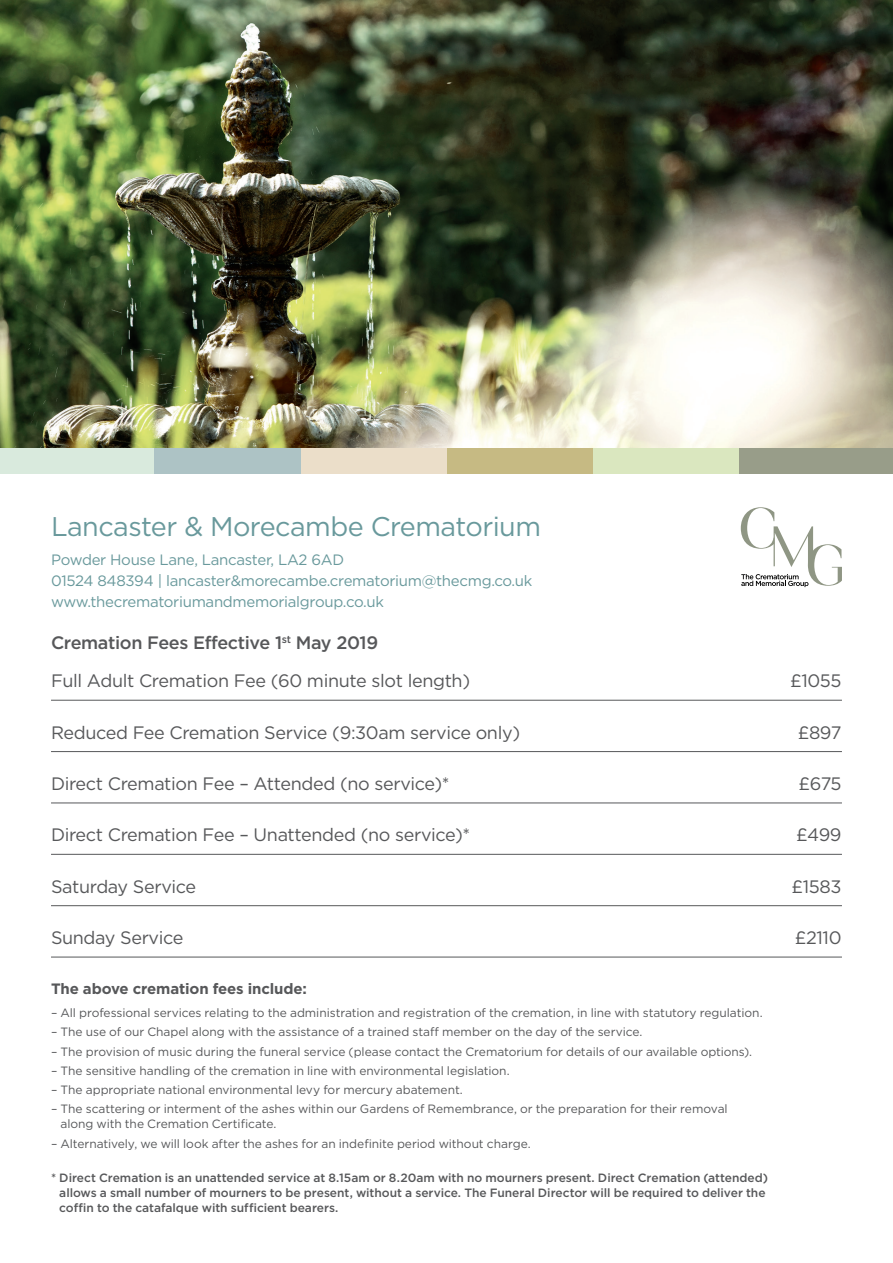
<style>
.page{position:relative;width:893px;height:1263px;background:#fff}
.page>*{position:absolute;margin:0;border:0;box-sizing:border-box;transform-origin:0 0}
.t1{font:27px "Gotham";letter-spacing:-.02em;color:#69999c}
.t2{font:18px "Gotham";letter-spacing:-.02em;color:#57585a}
.t3{font:500 18px "Gotham";letter-spacing:-.02em;color:#57585a}
.t4{font:15px/21px "Gotham";letter-spacing:-.02em;color:#69999c}
.Body_7_6_9{font:700 15px "Gotham";letter-spacing:-.01em;color:#57585a}
.Body_7_6_9-2{font:12px/15px "Gotham";letter-spacing:-.005em;color:#57585a}
.Body_7_6_9-3{font:500 12px/15px "Gotham";color:#57585a}
</style>
<div class="page">
<img style="left:0;top:0;width:893px;height:448px">
<div style="left:739px;top:448px;width:154px;height:26px;background:#989d89"></div>
<div style="left:593px;top:448px;width:146px;height:26px;background:#dae7bf"></div>
<div style="left:446px;top:448px;width:147px;height:26px;background:#c6ba83"></div>
<div style="left:300px;top:448px;width:146px;height:26px;background:#ebdec9"></div>
<div style="left:154px;top:448px;width:146px;height:26px;background:#adc3c5"></div>
<div style="left:0;top:448px;width:154px;height:26px;background:#d9eadd"></div>
<hr style="left:51px;top:700px;width:791px;height:1px;background:#57585a">
<hr style="left:51px;top:751px;width:791px;height:1px;background:#57585a">
<hr style="left:51px;top:803px;width:791px;height:1px;background:#57585a">
<hr style="left:51px;top:854px;width:791px;height:1px;background:#57585a">
<hr style="left:51px;top:905px;width:791px;height:1px;background:#57585a">
<hr style="left:51px;top:957px;width:791px;height:1px;background:#57585a">
<svg style="left:741px;top:507px;width:101px;height:80px"></svg>
<p class="t1" style="left:51px;top:509px;width:491px">Lancaster &amp; Morecambe Crematorium</p>
<p class="t4" style="left:51px;top:549px;width:483px">Powder House Lane, Lancaster, LA2 6AD<br>01524 848394 | lancaster&amp;morecambe.crematorium@thecmg.co.uk www.thecrematoriumandmemorialgroup.co.uk</p>
<p class="t3" style="left:51px;top:632px;width:329px">Cremation Fees Effective 1<sup>st</sup> May 2019</p>
<p class="t2" style="left:51px;top:669px;width:421px">Full Adult Cremation Fee (60 minute slot length)</p>
<p class="t2" style="left:790px;top:669px;width:53px">£1055</p>
<p class="t2" style="left:51px;top:721px;width:471px">Reduced Fee Cremation Service (9:30am service only)</p>
<p class="t2" style="left:798px;top:721px;width:45px">£897</p>
<p class="t2" style="left:51px;top:772px;width:400px">Direct Cremation Fee – Attended (no service)*</p>
<p class="t2" style="left:798px;top:772px;width:45px">£675</p>
<p class="t2" style="left:51px;top:823px;width:421px">Direct Cremation Fee – Unattended (no service)*</p>
<p class="t2" style="left:796px;top:823px;width:47px">£499</p>
<p class="t2" style="left:51px;top:875px;width:147px">Saturday Service</p>
<p class="t2" style="left:792px;top:875px;width:51px">£1583</p>
<p class="t2" style="left:51px;top:926px;width:134px">Sunday Service</p>
<p class="t2" style="left:795px;top:926px;width:48px">£2110</p>
<p class="Body_7_6_9" style="left:51px;top:978px;width:257px">The above cremation fees include:</p>
<p class="Body_7_6_9-2" style="left:51px;top:1005px;width:713px">– All professional services relating to the administration and registration of the cremation, in line with statutory regulation.</p>
<p class="Body_7_6_9-2" style="left:51px;top:1024px;width:593px">– The use of our Chapel along with the assistance of a trained staff member on the day of the service.</p>
<p class="Body_7_6_9-2" style="left:51px;top:1044px;width:702px">– The provision of music during the funeral service (please contact the Crematorium for details of our available options).</p>
<p class="Body_7_6_9-2" style="left:51px;top:1063px;width:460px">– The sensitive handling of the cremation in line with environmental legislation.</p>
<p class="Body_7_6_9-2" style="left:51px;top:1082px;width:413px">– The appropriate national environmental levy for mercury abatement.</p>
<p class="Body_7_6_9-2" style="left:60px;top:1101px;width:669px;text-indent:-9px">– The scattering or interment of the ashes within our Gardens of Remembrance, or the preparation for their removal along with the Cremation Certificate.</p>
<p class="Body_7_6_9-2" style="left:51px;top:1136px;width:481px">– Alternatively, we will look after the ashes for an indefinite period without charge.</p>
<p class="Body_7_6_9-3" style="left:59px;top:1170px;width:710px;text-indent:-8px">* Direct Cremation is an unattended service at 8.15am or 8.20am with no mourners present. Direct Cremation (attended) allows a small number of mourners to be present, without a service. The Funeral Director will be required to deliver the coffin to the catafalque with sufficient bearers.</p>
</div>
